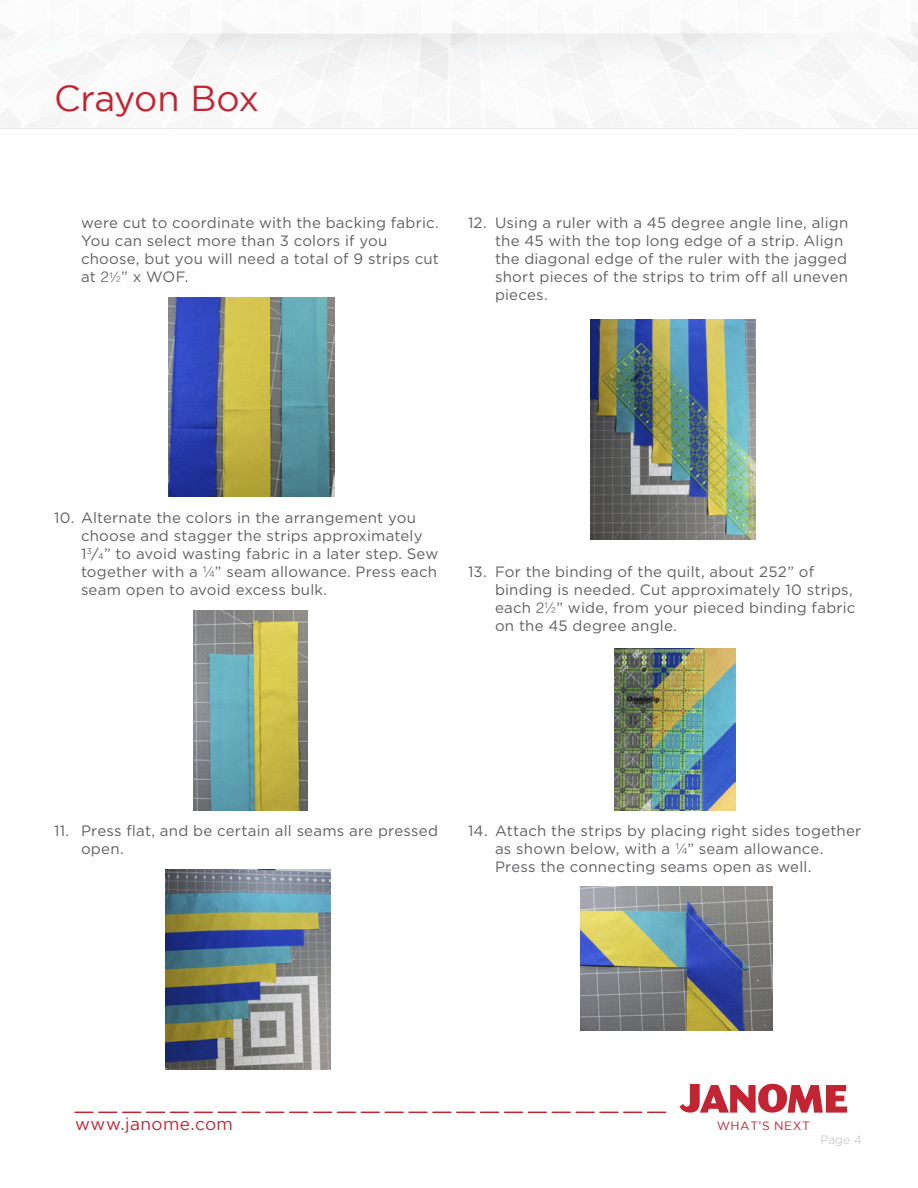
<style>
.page{position:relative;width:918px;height:1188px;background:#fff}
.page>*{position:absolute;margin:0;border:0;box-sizing:border-box;transform-origin:0 0}
.t1{font:36px "Gotham";letter-spacing:-.015em;color:#c32433}
.t2{font:17.25px "Gotham";letter-spacing:.025em;color:#c32433}
.Instructions{font:15px/18px "Gotham HTF";letter-spacing:.015em;color:#5f6062}
.t3{font:12px "Gotham";letter-spacing:.045em;color:#c32433}
.t4{font:300 12px "Gotham HTF";color:#b9bbbd}
.s1{font-family:"Helvetica";font-weight:300}
.s2{font-family:"Helvetica";font-weight:300;font-size:8.25px}
.s3{font-size:8.25px}
</style>
<div class="page">
<svg style="left:51px;top:34px;width:816px;height:65px"></svg>
<svg style="left:680px;top:1084px;width:167px;height:29px"></svg>
<svg style="left:75px;top:1112px;width:591px;height:1px"></svg>
<img style="left:168px;top:297px;width:166px;height:200px">
<img style="left:193px;top:610px;width:114px;height:200px">
<img style="left:165px;top:869px;width:166px;height:200px">
<img style="left:590px;top:319px;width:166px;height:221px">
<img style="left:614px;top:648px;width:122px;height:163px">
<img style="left:580px;top:887px;width:192px;height:143px">
<h1 class="t1" style="left:54px;top:78px;width:206px">Crayon Box</h1>
<p class="Instructions" style="left:81px;top:214px;width:359px">were cut to coordinate with the backing fabric.<br>You can select more than 3 colors if you choose, but you will need a total of 9 strips cut at <span class="s1">2</span><sup>1</sup><span class="s1">⁄</span><span class="s2">2</span>” x WOF.</p>
<p class="Instructions" style="left:495px;top:214px;width:355px;text-indent:-27px">12. Using a ruler with a 45 degree angle line, align the 45 with the top long edge of a strip. Align the diagonal edge of the ruler with the jagged short pieces of the strips to trim off all uneven pieces.</p>
<p class="Instructions" style="left:81px;top:509px;width:359px;text-indent:-27px">10. Alternate the colors in the arrangement you choose and stagger the strips approximately 1<sup>3</sup>⁄<span class="s3">4</span>” to avoid wasting fabric in a later step. Sew together with a <span class="s1">¼</span>” seam allowance. Press each seam open to avoid excess bulk.</p>
<p class="Instructions" style="left:495px;top:563px;width:362px;text-indent:-27px">13. For the binding of the quilt, about 252” of binding is needed. Cut approximately 10 strips, each <span class="s1">2</span><sup>1</sup><span class="s1">⁄</span><span class="s2">2</span>” wide, from your pieced binding fabric on the 45 degree angle.</p>
<p class="Instructions" style="left:81px;top:821px;width:359px;text-indent:-27px">11. Press flat, and be certain all seams are pressed open.</p>
<p class="Instructions" style="left:495px;top:821px;width:368px;text-indent:-27px">14. Attach the strips by placing right sides together as shown below, with a <span class="s1">¼</span>” seam allowance.<br>Press the connecting seams open as well.</p>
<p class="t2" style="left:75px;top:1114px;width:159px">www.janome.com</p>
<p class="t3" style="left:717px;top:1119px;width:95px">WHAT’S NEXT</p>
<p class="t4" style="left:820px;top:1133px;width:43px">Page 4</p>
</div>
